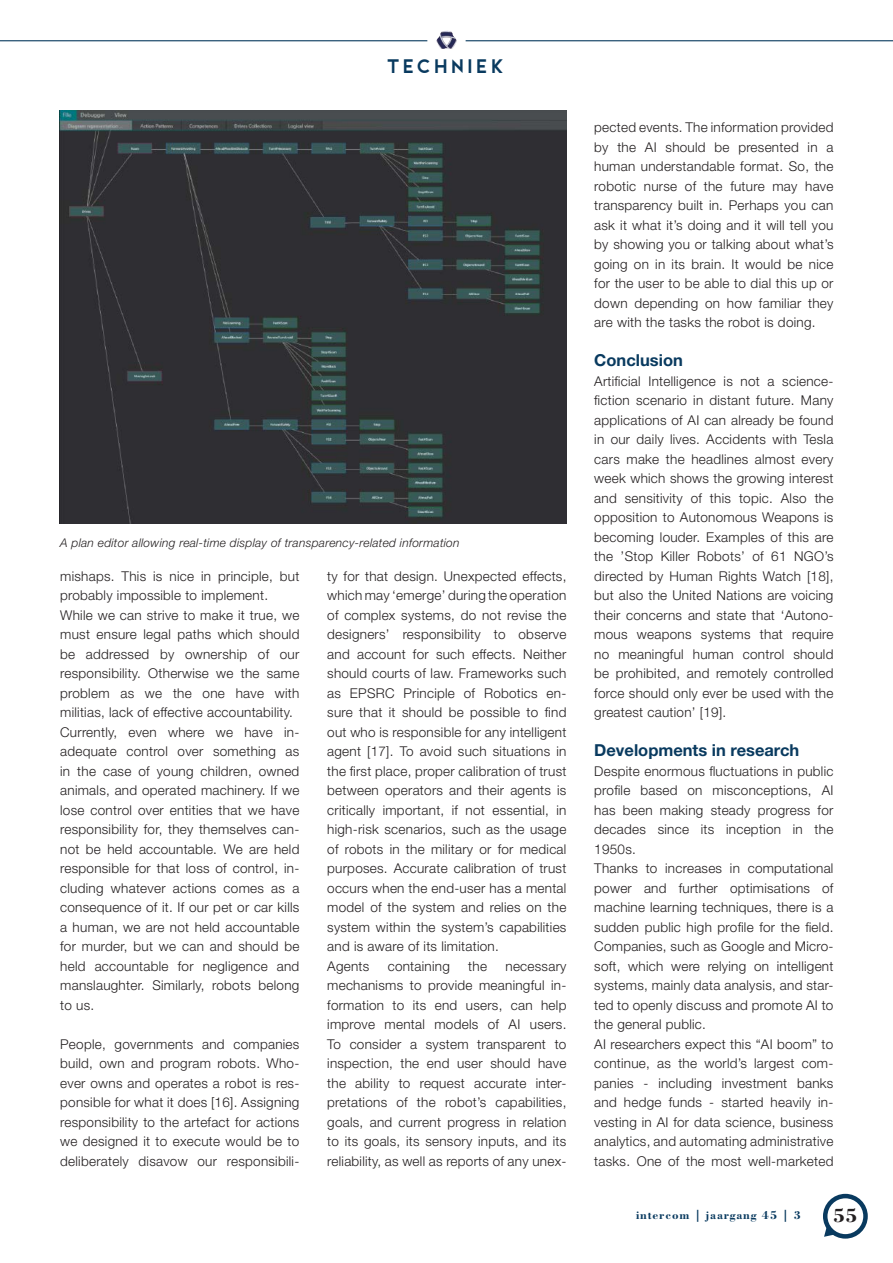
<style>
.page{position:relative;width:893px;height:1263px;background:#fff}
.page>*{position:absolute;margin:0;border:0;box-sizing:border-box;transform-origin:0 0}
.t1{font:700 20.1px "Bodoni BT";color:#231f20}
.t2{font:19.5px "CWG Sans";letter-spacing:.2em;color:#093a5f}
.t3{font:700 16.5px "Helvetica Neue";color:#093a5f}
.t4{font:300 13.5px/19.5px "Helvetica Neue";letter-spacing:.02em;color:#231f20;text-align:justify}
.t5{font:italic 300 12px "Helvetica Neue";letter-spacing:.02em;color:#231f20}
.t6{font:700 12px "Bodoni BT";letter-spacing:.07em;color:#093a5f}
</style>
<div class="page">
<svg style="left:436px;top:31px;width:11px;height:13px"></svg>
<hr style="left:0;top:40px;width:427px;height:1px;background:#093a5f">
<hr style="left:466px;top:40px;width:427px;height:1px;background:#093a5f">
<div style="left:823px;top:1194px;width:45px;height:44px;border:4px solid #093a5f;border-radius:50%"></div>
<svg style="left:824px;top:1225px;width:12px;height:12px"></svg>
<img style="left:60px;top:111px;width:506px;height:413px">
<p class="t2" style="left:388px;top:56px;width:119px">TECHNIEK</p>
<p class="t5" style="left:60px;top:535px;width:401px">A plan editor allowing real-time display of transparency-related information</p>
<p class="t4" style="left:60px;top:566px;width:241px">mishaps. This is nice in principle, but probably impossible to implement.</p>
<p class="t4" style="left:60px;top:605px;width:241px">While we can strive to make it true, we must ensure legal paths which should be addressed by ownership of our responsibility. Otherwise we the same problem as we the one have with militias, lack of effective accountability.</p>
<p class="t4" style="left:60px;top:722px;width:241px">Currently, even where we have in&shy;adequate control over something as in the case of young children, owned animals, and operated machinery. If we lose control over entities that we have responsibility for, they themselves can&shy;not be held accountable. We are held responsible for that loss of control, in&shy;cluding whatever actions comes as a consequence of it. If our pet or car kills a human, we are not held accountable for murder, but we can and should be held accountable for negligence and manslaughter. Similarly, robots belong to us.</p>
<p class="t4" style="left:60px;top:1034px;width:241px">People, governments and companies build, own and program robots. Who&shy;ever owns and operates a robot is res&shy;ponsible for what it does [16]. Assigning responsibility to the artefact for actions we designed it to execute would be to deliberately disavow our responsibili-</p>
<p class="t4" style="left:327px;top:566px;width:241px">ty for that design. Unexpected effects, which may ‘emerge’ during the operation of complex systems, do not revise the designers’ responsibility to observe and account for such effects. Neither should courts of law. Frameworks such as EPSRC Principle of Robotics en&shy;sure that it should be possible to find out who is responsible for any intelligent agent [17]. To avoid such situations in the first place, proper calibration of trust between operators and their agents is critically important, if not essential, in high-risk scenarios, such as the usage of robots in the military or for medical purposes. Accurate calibration of trust occurs when the end-user has a mental model of the system and relies on the system within the system’s capabilities and is aware of its limitation.</p>
<p class="t4" style="left:327px;top:956px;width:44px">Agents</p>
<p class="t4" style="left:388px;top:956px;width:64px">containing</p>
<p class="t4" style="left:468px;top:956px;width:20px">the</p>
<p class="t4" style="left:327px;top:956px;width:241px;text-indent:178px">necessary mechanisms to provide meaningful in&shy;formation to its end users, can help improve mental models of AI users.<br>To consider a system transparent to inspection, the end user should have the ability to request accurate inter&shy;pretations of the robot’s capabilities, goals, and current progress in relation to its goals, its sensory inputs, and its reliability, as well as reports of any unex-</p>
<p class="t4" style="left:594px;top:117px;width:241px">pected events. The information provided by the AI should be presented in a human understandable format. So, the robotic nurse of the future may have transparency built in. Perhaps you can ask it what it’s doing and it will tell you by showing you or talking about what’s going on in its brain. It would be nice for the user to be able to dial this up or down depending on how familiar they are with the tasks the robot is doing.</p>
<p class="t3" style="left:594px;top:350px;width:90px">Conclusion</p>
<p class="t4" style="left:594px;top:371px;width:241px">Artificial Intelligence is not a science&shy;fiction scenario in distant future. Many applications of AI can already be found in our daily lives. Accidents with Tesla cars make the headlines almost every week which shows the growing interest and sensitivity of this topic. Also the opposition to Autonomous Weapons is becoming louder. Examples of this are the ’Stop Killer Robots’ of 61 NGO’s directed by Human Rights Watch [18], but also the United Nations are voicing their concerns and state that ‘Autono&shy;mous weapons systems that require no meaningful human control should be prohibited, and remotely controlled force should only ever be used with the greatest caution’ [19].</p>
<p class="t3" style="left:594px;top:740px;width:207px">Developments in research</p>
<p class="t4" style="left:594px;top:761px;width:241px">Despite enormous fluctuations in public profile based on misconceptions, AI has been making steady progress for decades since its inception in the 1950s.</p>
<p class="t4" style="left:594px;top:858px;width:241px">Thanks to increases in computational power and further optimisations of machine learning techniques, there is a sudden public high profile for the field.<br>Companies, such as Google and Micro&shy;soft, which were relying on intelligent systems, mainly data analysis, and star&shy;ted to openly discuss and promote AI to the general public.</p>
<p class="t4" style="left:594px;top:1034px;width:241px">AI researchers expect this “AI boom” to continue, as the world’s largest com&shy;panies - including investment banks and hedge funds - started heavily in&shy;vesting in AI for data science, business analytics, and automating administrative tasks. One of the most well-marketed</p>
<p class="t6" style="left:636px;top:1208px;width:167px">intercom | jaargang 45 | 3</p>
<p class="t1" style="left:833px;top:1203px;width:26px">55</p>
</div>
